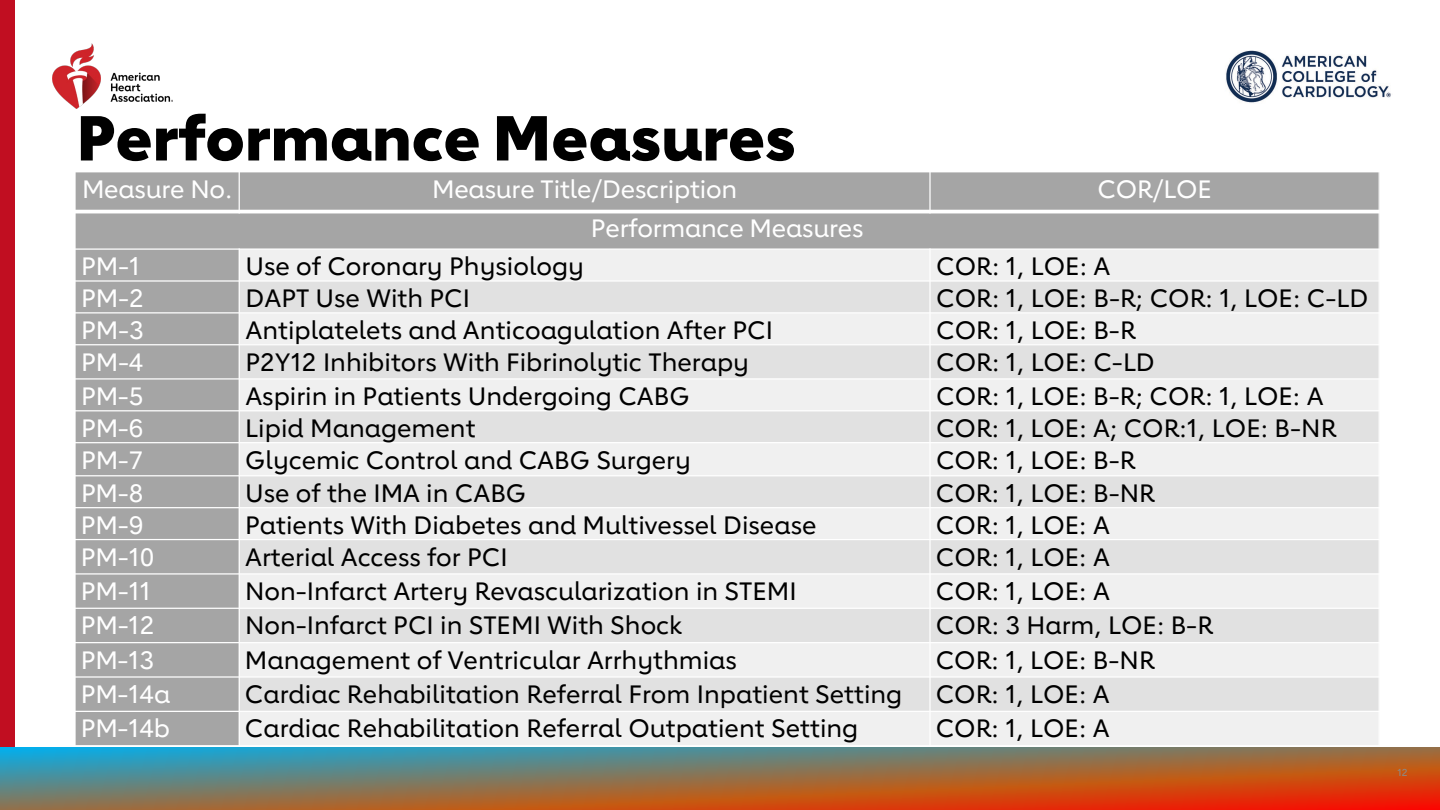
<style>
.page{position:relative;width:1440px;height:810px;background:#fff}
.page>*{position:absolute;margin:0;border:0;box-sizing:border-box;transform-origin:0 0}
.t1{font:800 62.5px "Lub Dub";color:#000}
.t2{font:500 25px "Lub Dub";color:#000}
.t3{font:500 25px "Lub Dub";letter-spacing:-.005em;color:#fff}
.t4{font:500 10px "Lub Dub";color:#8a8b8a}
</style>
<div class="page">
<div style="left:0;top:0;width:14px;height:810px;background:#c10e21"></div>
<img style="left:52px;top:44px;width:120px;height:65px">
<img style="left:1226px;top:50px;width:165px;height:53px">
<svg style="left:0;top:747px;width:1440px;height:63px;background:#8f6c50"></svg>
<div style="left:75px;top:172px;width:164px;height:40px;background:#a5a5a5"></div>
<div style="left:239px;top:172px;width:691px;height:40px;background:#a5a5a5"></div>
<div style="left:930px;top:172px;width:449px;height:40px;background:#a5a5a5"></div>
<div style="left:75px;top:212px;width:1304px;height:37px;background:#a5a5a5"></div>
<div style="left:75px;top:249px;width:164px;height:32px;background:#a5a5a5"></div>
<div style="left:239px;top:249px;width:691px;height:32px;background:#f0f0f0"></div>
<div style="left:930px;top:249px;width:449px;height:32px;background:#f0f0f0"></div>
<div style="left:75px;top:281px;width:164px;height:32px;background:#a5a5a5"></div>
<div style="left:239px;top:281px;width:691px;height:32px;background:#e1e1e1"></div>
<div style="left:930px;top:281px;width:449px;height:32px;background:#e1e1e1"></div>
<div style="left:75px;top:313px;width:164px;height:32px;background:#a5a5a5"></div>
<div style="left:239px;top:313px;width:691px;height:32px;background:#f0f0f0"></div>
<div style="left:930px;top:313px;width:449px;height:32px;background:#f0f0f0"></div>
<div style="left:75px;top:345px;width:164px;height:34px;background:#a5a5a5"></div>
<div style="left:239px;top:345px;width:691px;height:34px;background:#e1e1e1"></div>
<div style="left:930px;top:345px;width:449px;height:34px;background:#e1e1e1"></div>
<div style="left:75px;top:379px;width:164px;height:32px;background:#a5a5a5"></div>
<div style="left:239px;top:379px;width:691px;height:32px;background:#f0f0f0"></div>
<div style="left:930px;top:379px;width:449px;height:32px;background:#f0f0f0"></div>
<div style="left:75px;top:411px;width:164px;height:32px;background:#a5a5a5"></div>
<div style="left:239px;top:411px;width:691px;height:32px;background:#e1e1e1"></div>
<div style="left:930px;top:411px;width:449px;height:32px;background:#e1e1e1"></div>
<div style="left:75px;top:443px;width:164px;height:33px;background:#a5a5a5"></div>
<div style="left:239px;top:443px;width:691px;height:33px;background:#f0f0f0"></div>
<div style="left:930px;top:443px;width:449px;height:33px;background:#f0f0f0"></div>
<div style="left:75px;top:476px;width:164px;height:32px;background:#a5a5a5"></div>
<div style="left:239px;top:476px;width:691px;height:32px;background:#e1e1e1"></div>
<div style="left:930px;top:476px;width:449px;height:32px;background:#e1e1e1"></div>
<div style="left:75px;top:508px;width:164px;height:32px;background:#a5a5a5"></div>
<div style="left:239px;top:508px;width:691px;height:32px;background:#f0f0f0"></div>
<div style="left:930px;top:508px;width:449px;height:32px;background:#f0f0f0"></div>
<div style="left:75px;top:540px;width:164px;height:34px;background:#a5a5a5"></div>
<div style="left:239px;top:540px;width:691px;height:34px;background:#e1e1e1"></div>
<div style="left:930px;top:540px;width:449px;height:34px;background:#e1e1e1"></div>
<div style="left:75px;top:574px;width:164px;height:34px;background:#a5a5a5"></div>
<div style="left:239px;top:574px;width:691px;height:34px;background:#f0f0f0"></div>
<div style="left:930px;top:574px;width:449px;height:34px;background:#f0f0f0"></div>
<div style="left:75px;top:608px;width:164px;height:35px;background:#a5a5a5"></div>
<div style="left:239px;top:608px;width:691px;height:35px;background:#e1e1e1"></div>
<div style="left:930px;top:608px;width:449px;height:35px;background:#e1e1e1"></div>
<div style="left:75px;top:643px;width:164px;height:34px;background:#a5a5a5"></div>
<div style="left:239px;top:643px;width:691px;height:34px;background:#f0f0f0"></div>
<div style="left:930px;top:643px;width:449px;height:34px;background:#f0f0f0"></div>
<div style="left:75px;top:677px;width:164px;height:34px;background:#a5a5a5"></div>
<div style="left:239px;top:677px;width:691px;height:34px;background:#e1e1e1"></div>
<div style="left:930px;top:677px;width:449px;height:34px;background:#e1e1e1"></div>
<div style="left:75px;top:711px;width:164px;height:35px;background:#a5a5a5"></div>
<div style="left:239px;top:711px;width:691px;height:35px;background:#f0f0f0"></div>
<div style="left:930px;top:711px;width:449px;height:35px;background:#f0f0f0"></div>
<hr style="left:239px;top:171px;width:1px;height:42px;background:#fff">
<hr style="left:239px;top:248px;width:1px;height:498px;background:#fff">
<hr style="left:929px;top:171px;width:2px;height:42px;background:#fff">
<hr style="left:929px;top:248px;width:2px;height:498px;background:#fff">
<hr style="left:74px;top:210px;width:1306px;height:3px;background:#fff">
<hr style="left:74px;top:248px;width:1306px;height:2px;background:#fff">
<hr style="left:74px;top:280px;width:1306px;height:2px;background:#fff">
<hr style="left:74px;top:312px;width:1306px;height:1px;background:#fff">
<hr style="left:74px;top:344px;width:1306px;height:1px;background:#fff">
<hr style="left:74px;top:378px;width:1306px;height:2px;background:#fff">
<hr style="left:74px;top:410px;width:1306px;height:1px;background:#fff">
<hr style="left:74px;top:442px;width:1306px;height:1px;background:#fff">
<hr style="left:74px;top:475px;width:1306px;height:1px;background:#fff">
<hr style="left:74px;top:507px;width:1306px;height:1px;background:#fff">
<hr style="left:74px;top:539px;width:1306px;height:1px;background:#fff">
<hr style="left:74px;top:573px;width:1306px;height:2px;background:#fff">
<hr style="left:74px;top:608px;width:1306px;height:1px;background:#fff">
<hr style="left:74px;top:642px;width:1306px;height:1px;background:#fff">
<hr style="left:74px;top:676px;width:1306px;height:2px;background:#fff">
<hr style="left:74px;top:711px;width:1306px;height:1px;background:#fff">
<hr style="left:74px;top:171px;width:2px;height:575px;background:#fff">
<hr style="left:74px;top:745px;width:1306px;height:1px;background:#fff">
<h2 class="t1" style="left:77px;top:100px;width:721px">Performance Measures</h2>
<p class="t3" style="left:82px;top:174px;width:152px">Measure No.</p>
<p class="t3" style="left:432px;top:174px;width:307px">Measure Title/Description</p>
<p class="t3" style="left:1098px;top:174px;width:116px">COR/LOE</p>
<p class="t3" style="left:591px;top:214px;width:274px">Performance Measures</p>
<p class="t3" style="left:81px;top:251px;width:60px">PM-1</p>
<p class="t2" style="left:246px;top:251px;width:340px">Use of Coronary Physiology</p>
<p class="t2" style="left:936px;top:251px;width:176px">COR: 1, LOE: A</p>
<p class="t3" style="left:81px;top:283px;width:64px">PM-2</p>
<p class="t2" style="left:245px;top:283px;width:226px">DAPT Use With PCI</p>
<p class="t2" style="left:936px;top:283px;width:434px">COR: 1, LOE: B-R; COR: 1, LOE: C-LD</p>
<p class="t3" style="left:81px;top:315px;width:64px">PM-3</p>
<p class="t2" style="left:245px;top:315px;width:529px">Antiplatelets and Anticoagulation After PCI</p>
<p class="t2" style="left:936px;top:315px;width:201px">COR: 1, LOE: B-R</p>
<p class="t3" style="left:81px;top:347px;width:64px">PM-4</p>
<p class="t2" style="left:245px;top:347px;width:505px">P2Y12 Inhibitors With Fibrinolytic Therapy</p>
<p class="t2" style="left:936px;top:347px;width:220px">COR: 1, LOE: C-LD</p>
<p class="t3" style="left:81px;top:381px;width:64px">PM-5</p>
<p class="t2" style="left:245px;top:381px;width:446px">Aspirin in Patients Undergoing CABG</p>
<p class="t2" style="left:936px;top:381px;width:389px">COR: 1, LOE: B-R; COR: 1, LOE: A</p>
<p class="t3" style="left:81px;top:413px;width:64px">PM-6</p>
<p class="t2" style="left:245px;top:413px;width:232px">Lipid Management</p>
<p class="t2" style="left:936px;top:413px;width:402px">COR: 1, LOE: A; COR:1, LOE: B-NR</p>
<p class="t3" style="left:81px;top:445px;width:64px">PM-7</p>
<p class="t2" style="left:245px;top:445px;width:447px">Glycemic Control and CABG Surgery</p>
<p class="t2" style="left:936px;top:445px;width:201px">COR: 1, LOE: B-R</p>
<p class="t3" style="left:81px;top:478px;width:64px">PM-8</p>
<p class="t2" style="left:245px;top:478px;width:282px">Use of the IMA in CABG</p>
<p class="t2" style="left:936px;top:478px;width:221px">COR: 1, LOE: B-NR</p>
<p class="t3" style="left:81px;top:510px;width:64px">PM-9</p>
<p class="t2" style="left:245px;top:510px;width:573px">Patients With Diabetes and Multivessel Disease</p>
<p class="t2" style="left:936px;top:510px;width:176px">COR: 1, LOE: A</p>
<p class="t3" style="left:81px;top:542px;width:75px">PM-10</p>
<p class="t2" style="left:245px;top:542px;width:264px">Arterial Access for PCI</p>
<p class="t2" style="left:936px;top:542px;width:176px">COR: 1, LOE: A</p>
<p class="t3" style="left:81px;top:576px;width:72px">PM-11</p>
<p class="t2" style="left:245px;top:576px;width:553px">Non-Infarct Artery Revascularization in STEMI</p>
<p class="t2" style="left:936px;top:576px;width:176px">COR: 1, LOE: A</p>
<p class="t3" style="left:81px;top:611px;width:75px">PM-12</p>
<p class="t2" style="left:245px;top:611px;width:439px">Non-Infarct PCI in STEMI With Shock</p>
<p class="t2" style="left:936px;top:611px;width:279px">COR: 3 Harm, LOE: B-R</p>
<p class="t3" style="left:81px;top:645px;width:75px">PM-13</p>
<p class="t2" style="left:245px;top:645px;width:493px">Management of Ventricular Arrhythmias</p>
<p class="t2" style="left:936px;top:645px;width:221px">COR: 1, LOE: B-NR</p>
<p class="t3" style="left:81px;top:679px;width:91px">PM-14a</p>
<p class="t2" style="left:245px;top:679px;width:659px">Cardiac Rehabilitation Referral From Inpatient Setting</p>
<p class="t2" style="left:936px;top:679px;width:176px">COR: 1, LOE: A</p>
<p class="t3" style="left:81px;top:714px;width:91px">PM-14b</p>
<p class="t2" style="left:245px;top:714px;width:615px">Cardiac Rehabilitation Referral Outpatient Setting</p>
<p class="t2" style="left:936px;top:714px;width:176px">COR: 1, LOE: A</p>
<p class="t4" style="left:1397px;top:767px;width:12px">12</p>
</div>
